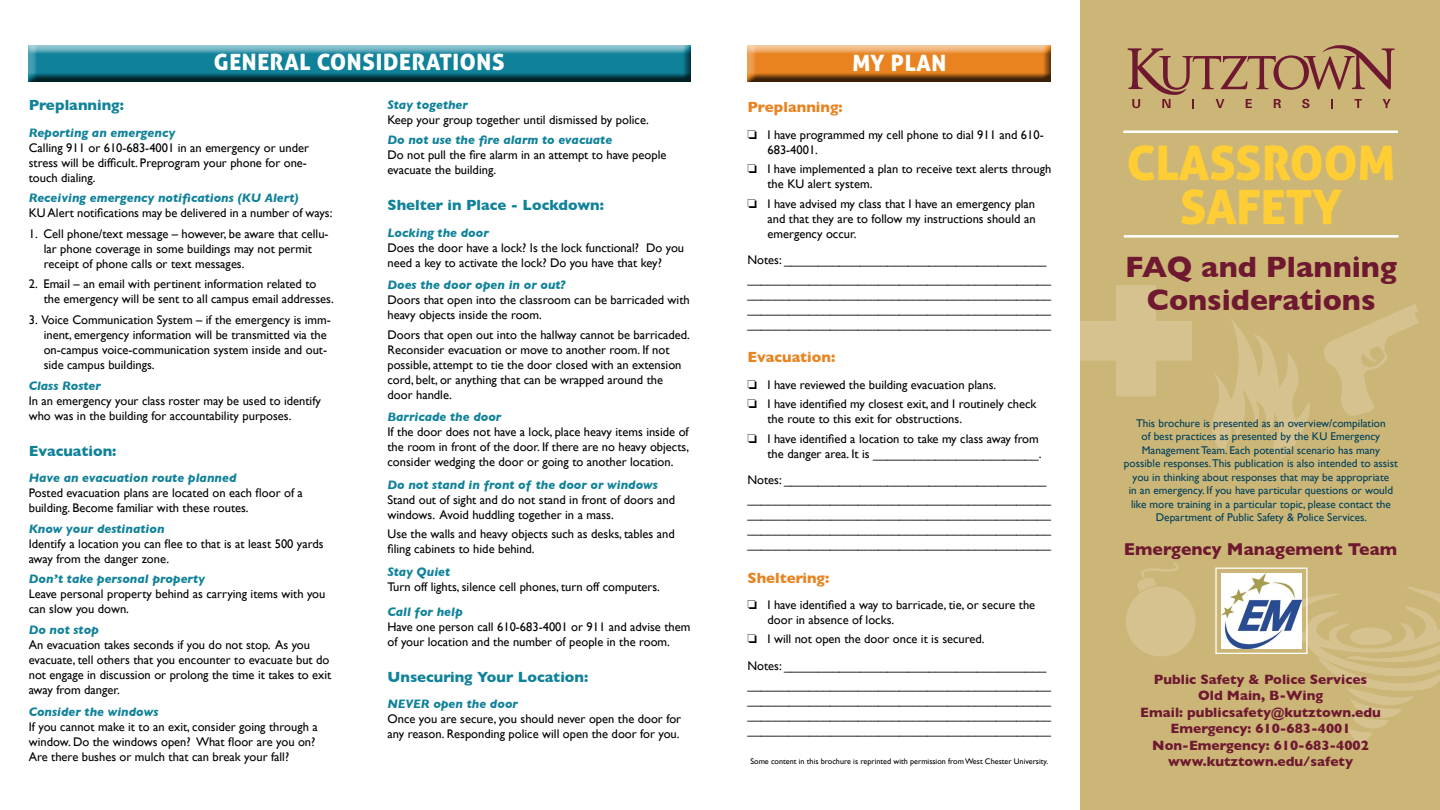
<style>
.page{position:relative;width:1440px;height:810px;background:#fff}
.page>*{position:absolute;margin:0;border:0;box-sizing:border-box;transform-origin:0 0}
.t1{font:47.5px/43.8px "Aller Display";color:#ffce35;text-align:center}
.t2{font:700 30px/32.5px "Gill Sans";color:#6f1931;text-align:center}
.t3{font:22.5px "Aller Display";letter-spacing:.03em;color:#fff}
.t4{font:700 17.5px "Gill Sans";color:#6f1931}
.t5{font:700 15px "Gill Sans";color:#0f829a}
.t6{font:700 15px "Gill Sans";color:#e88320}
.t7{font:700 13.75px/16.5px "Gill Sans";color:#6f1931;text-align:center}
.t8{font:12.5px/15px "Gill Sans";color:#000}
.t9{font:italic 700 12.5px "Gill Sans";color:#0f829a}
.t10{font:11.25px/13.5px "Gill Sans";color:#00405a;text-align:center}
.t11{font:8.12px "Gill Sans";color:#000}
</style>
<div class="page">
<div style="left:1080px;top:0;width:360px;height:810px;background:#cbb677"></div>
<svg style="left:1212px;top:319px;width:98px;height:140px"></svg>
<svg style="left:1280px;top:587px;width:160px;height:161px"></svg>
<svg style="left:1324px;top:304px;width:95px;height:112px"></svg>
<svg style="left:1126px;top:563px;width:70px;height:93px"></svg>
<svg style="left:1080px;top:285px;width:112px;height:112px"></svg>
<div style="left:1215px;top:568px;width:93px;height:86px;border:1px solid #fff"></div>
<div style="left:23px;top:39px;width:678px;height:45px;background:#000;opacity:.75"></div>
<div style="left:742px;top:39px;width:318px;height:45px;background:#000;opacity:.75"></div>
<img style="left:1221px;top:573px;width:80px;height:75px">
<svg style="left:1128px;top:45px;width:267px;height:63px"></svg>
<hr style="left:1123px;top:131px;width:275px;height:2px;background:#fff">
<hr style="left:1124px;top:235px;width:274px;height:3px;background:#fff">
<h3 class="t3" style="left:214px;top:48px;width:292px">GENERAL CONSIDERATIONS</h3>
<p class="t5" style="left:29px;top:93px;width:97px">Preplanning:</p>
<p class="t9" style="left:29px;top:125px;width:148px">Reporting an emergency</p>
<p class="t8" style="left:29px;top:140px;width:282px">Calling 911 or 610-683-4001 in an emergency or under stress will be difficult. Preprogram your phone for one&shy;touch dialing.</p>
<p class="t9" style="left:29px;top:191px;width:271px">Receiving emergency notifications (KU Alert)</p>
<p class="t8" style="left:29px;top:205px;width:305px">KU Alert notifications may be delivered in a number of ways:</p>
<p class="t8" style="left:44px;top:226px;width:286px;text-indent:-15px">1. Cell phone/text message – however, be aware that cellu&shy;lar phone coverage in some buildings may not permit receipt of phone calls or text messages.</p>
<p class="t8" style="left:44px;top:277px;width:292px;text-indent:-15px">2. Email – an email with pertinent information related to the emergency will be sent to all campus email addresses.</p>
<p class="t8" style="left:44px;top:312px;width:289px;text-indent:-15px">3. Voice Communication System – if the emergency is imm&shy;inent, emergency information will be transmitted via the on-campus voice-communication system inside and out&shy;side campus buildings.</p>
<p class="t9" style="left:29px;top:378px;width:74px">Class Roster</p>
<p class="t8" style="left:29px;top:393px;width:294px">In an emergency your class roster may be used to identify who was in the building for accountability purposes.</p>
<p class="t5" style="left:29px;top:439px;width:89px">Evacuation:</p>
<p class="t9" style="left:29px;top:470px;width:209px">Have an evacuation route planned</p>
<p class="t8" style="left:29px;top:485px;width:276px">Posted evacuation plans are located on each floor of a building. Become familiar with these routes.</p>
<p class="t9" style="left:29px;top:521px;width:137px">Know your destination</p>
<p class="t8" style="left:29px;top:536px;width:296px">Identify a location you can flee to that is at least 500 yards away from the danger zone.</p>
<p class="t9" style="left:29px;top:572px;width:178px">Don’t take personal property</p>
<p class="t8" style="left:29px;top:586px;width:298px">Leave personal property behind as carrying items with you can slow you down.</p>
<p class="t9" style="left:29px;top:622px;width:72px">Do not stop</p>
<p class="t8" style="left:29px;top:637px;width:304px">An evacuation takes seconds if you do not stop. As you evacuate, tell others that you encounter to evacuate but do not engage in discussion or prolong the time it takes to exit away from danger.</p>
<p class="t9" style="left:29px;top:704px;width:131px">Consider the windows</p>
<p class="t8" style="left:29px;top:719px;width:290px">If you cannot make it to an exit, consider going through a window. Do the windows open? What floor are you on?<br>Are there bushes or mulch that can break your fall?</p>
<p class="t9" style="left:388px;top:97px;width:82px">Stay together</p>
<p class="t8" style="left:388px;top:112px;width:263px">Keep your group together until dismissed by police.</p>
<p class="t9" style="left:388px;top:133px;width:226px">Do not use the fire alarm to evacuate</p>
<p class="t8" style="left:388px;top:147px;width:280px">Do not pull the fire alarm in an attempt to have people evacuate the building.</p>
<p class="t5" style="left:388px;top:193px;width:218px">Shelter in Place - Lockdown:</p>
<p class="t9" style="left:388px;top:225px;width:103px">Locking the door</p>
<p class="t8" style="left:388px;top:240px;width:298px">Does the door have a lock? Is the lock functional? Do you need a key to activate the lock? Do you have that key?</p>
<p class="t9" style="left:388px;top:277px;width:180px">Does the door open in or out?</p>
<p class="t8" style="left:388px;top:292px;width:304px">Doors that open into the classroom can be barricaded with heavy objects inside the room.</p>
<p class="t8" style="left:388px;top:327px;width:304px">Doors that open out into the hallway cannot be barricaded.<br>Reconsider evacuation or move to another room. If not possible, attempt to tie the door closed with an extension cord, belt, or anything that can be wrapped around the door handle.</p>
<p class="t9" style="left:388px;top:409px;width:115px">Barricade the door</p>
<p class="t8" style="left:388px;top:424px;width:303px;text-align:justify">If the door does not have a lock, place heavy items inside of the room in front of the door. If there are no heavy objects, consider wedging the door or going to another location.</p>
<p class="t9" style="left:388px;top:477px;width:272px">Do not stand in front of the door or windows</p>
<p class="t8" style="left:388px;top:492px;width:289px">Stand out of sight and do not stand in front of doors and windows. Avoid huddling together in a mass.</p>
<p class="t8" style="left:388px;top:526px;width:289px">Use the walls and heavy objects such as desks, tables and filing cabinets to hide behind.</p>
<p class="t9" style="left:388px;top:564px;width:64px">Stay Quiet</p>
<p class="t8" style="left:388px;top:579px;width:274px">Turn off lights, silence cell phones, turn off computers.</p>
<p class="t9" style="left:388px;top:604px;width:77px">Call for help</p>
<p class="t8" style="left:388px;top:619px;width:304px">Have one person call 610-683-4001 or 911 and advise them of your location and the number of people in the room.</p>
<p class="t5" style="left:388px;top:665px;width:202px">Unsecuring Your Location:</p>
<p class="t9" style="left:388px;top:696px;width:132px">NEVER open the door</p>
<p class="t8" style="left:388px;top:711px;width:295px">Once you are secure, you should never open the door for any reason. Responding police will open the door for you.</p>
<h3 class="t3" style="left:852px;top:48px;width:96px">MY PLAN</h3>
<p class="t6" style="left:748px;top:95px;width:97px">Preplanning:</p>
<p class="t8" style="left:768px;top:127px;width:278px;text-indent:-20px">□ I have programmed my cell phone to dial 911 and 610-<br>683-4001.</p>
<p class="t8" style="left:768px;top:161px;width:285px;text-indent:-20px">□ I have implemented a plan to receive text alerts through the KU alert system.</p>
<p class="t8" style="left:768px;top:196px;width:270px;text-align:justify;text-indent:-20px">□ I have advised my class that I have an emergency plan and that they are to follow my instructions should an emergency occur.</p>
<p class="t8" style="left:748px;top:250px;width:305px;line-height:19.5px">Notes: ______________________________________ ____________________________________________</p>
<p class="t8" style="left:748px;top:286px;width:305px;text-align:justify">____________________________________________ ____________________________________________ ____________________________________________</p>
<p class="t6" style="left:748px;top:345px;width:89px">Evacuation:</p>
<p class="t8" style="left:748px;top:377px;width:250px">□ I have reviewed the building evacuation plans.</p>
<p class="t8" style="left:768px;top:396px;width:271px;text-indent:-20px">□ I have identified my closest exit, and I routinely check the route to this exit for obstructions.</p>
<p class="t8" style="left:748px;top:431px;width:296px;text-align:right">□ I have identified a location to take my class away from the danger area. It is ________________________.</p>
<p class="t8" style="left:748px;top:470px;width:305px;line-height:19.5px">Notes: ______________________________________ ____________________________________________</p>
<p class="t8" style="left:748px;top:507px;width:305px;text-align:justify">____________________________________________ ____________________________________________ ____________________________________________</p>
<p class="t6" style="left:748px;top:566px;width:83px">Sheltering:</p>
<p class="t8" style="left:768px;top:597px;width:269px;text-indent:-20px">□ I have identified a way to barricade, tie, or secure the door in absence of locks.</p>
<p class="t8" style="left:748px;top:626px;width:300px;line-height:26.2px">□ I will not open the door once it is secured.<br>Notes: ______________________________________</p>
<p class="t8" style="left:748px;top:677px;width:305px;text-align:justify">____________________________________________ ____________________________________________ ____________________________________________ ____________________________________________</p>
<p class="t11" style="left:750px;top:757px;width:299px">Some content in this brochure is reprinted with permission from West Chester University.</p>
<h1 class="t1" style="left:1127px;top:141px;width:270px">CLASSROOM<br>SAFETY</h1>
<h2 class="t2" style="left:1125px;top:250px;width:273px">FAQ and Planning<br>Considerations</h2>
<p class="t10" style="left:1124px;top:416px;width:275px">This brochure is presented as an overview/compilation<br>of best practices as presented by the KU Emergency Management Team. Each potential scenario has many possible responses.This publication is also intended to assist you in thinking about responses that may be appropriate<br>in an emergency. If you have particular questions or would like more training in a particular topic, please contact the Department of Public Safety &amp; Police Services.</p>
<h3 class="t4" style="left:1124px;top:535px;width:275px">Emergency Management Team</h3>
<p class="t7" style="left:1140px;top:670px;width:242px">Public Safety &amp; Police Services<br>Old Main, B-Wing<br>Email: publicsafety@kutztown.edu<br>Emergency: 610-683-4001<br>Non-Emergency: 610-683-4002 www.kutztown.edu/safety</p>
</div>
